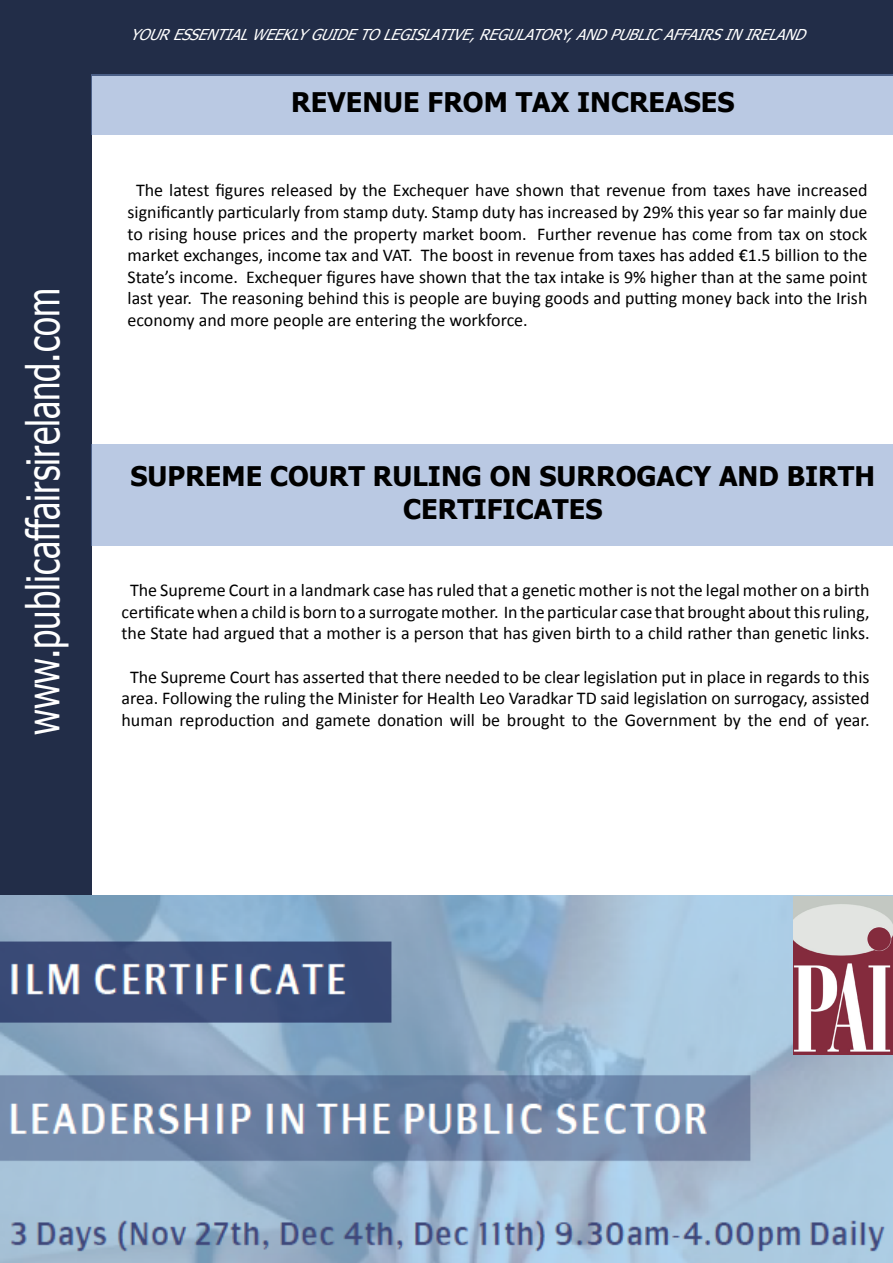
<style>
.page{position:relative;width:893px;height:1263px;background:#fff}
.page>*{position:absolute;margin:0;border:0;box-sizing:border-box;transform-origin:0 0}
.t1{font:45px "Tahoma";color:#fff;scale:.77 1}
.t2{font:700 27px/32.4px "Tahoma";color:#000;text-align:center}
.t3{font:18px/21.6px "Calibri";color:#000;text-align:center}
.t4{font:italic 15px "Tahoma";color:#fff}
</style>
<div class="page">
<div style="left:0;top:0;width:91px;height:1106px;background:#222d48"></div>
<div style="left:81px;top:0;width:812px;height:75px;background:#222d48"></div>
<div style="left:91px;top:444px;width:802px;height:102px;background:#bac9e3"></div>
<div style="left:91px;top:74px;width:802px;height:61px;background:#bac9e3"></div>
<img style="left:0;top:895px;width:893px;height:368px">
<img style="left:793px;top:896px;width:100px;height:158px">
<h1 class="t1" style="left:13px;top:735px;width:582px;rotate:-90deg">www.publicaffairsireland.com</h1>
<p class="t4" style="left:130px;top:25px;width:685px">YOURESSENTIALWEEKLYGUIDETOLEGISLATIVE,REGULATORY,ANDPUBLICAFFAIRSINIRELAND</p>
<h2 class="t2" style="left:291px;top:87px;width:445px">REVENUE FROM TAX INCREASES</h2>
<p class="t3" style="left:128px;top:179px;width:741px;text-align:justify;text-indent:8px">The latest figures released by the Exchequer have shown that revenue from taxes have increased significantly particularly from stamp duty. Stamp duty has increased by 29% this year so far mainly due to rising house prices and the property market boom. Further revenue has come from tax on stock market exchanges, income tax and VAT. The boost in revenue from taxes has added €1.5 billion to the State’s income. Exchequer figures have shown that the tax intake is 9% higher than at the same point last year. The reasoning behind this is people are buying goods and putting money back into the Irish economy and more people are entering the workforce.</p>
<h2 class="t2" style="left:131px;top:461px;width:746px">SUPREME COURT RULING ON SURROGACY AND BIRTH<br>CERTIFICATES</h2>
<p class="t3" style="left:122px;top:579px;width:750px">The Supreme Court in a landmark case has ruled that a genetic mother is not the legal mother on a birth certificate when a child is born to a surrogate mother. In the particular case that brought about this ruling, the State had argued that a mother is a person that has given birth to a child rather than genetic links.</p>
<p class="t3" style="left:122px;top:665px;width:749px">The Supreme Court has asserted that there needed to be clear legislation put in place in regards to this area. Following the ruling the Minister for Health Leo Varadkar TD said legislation on surrogacy, assisted human reproduction and gamete donation will be brought to the Government by the end of year.</p>
</div>
